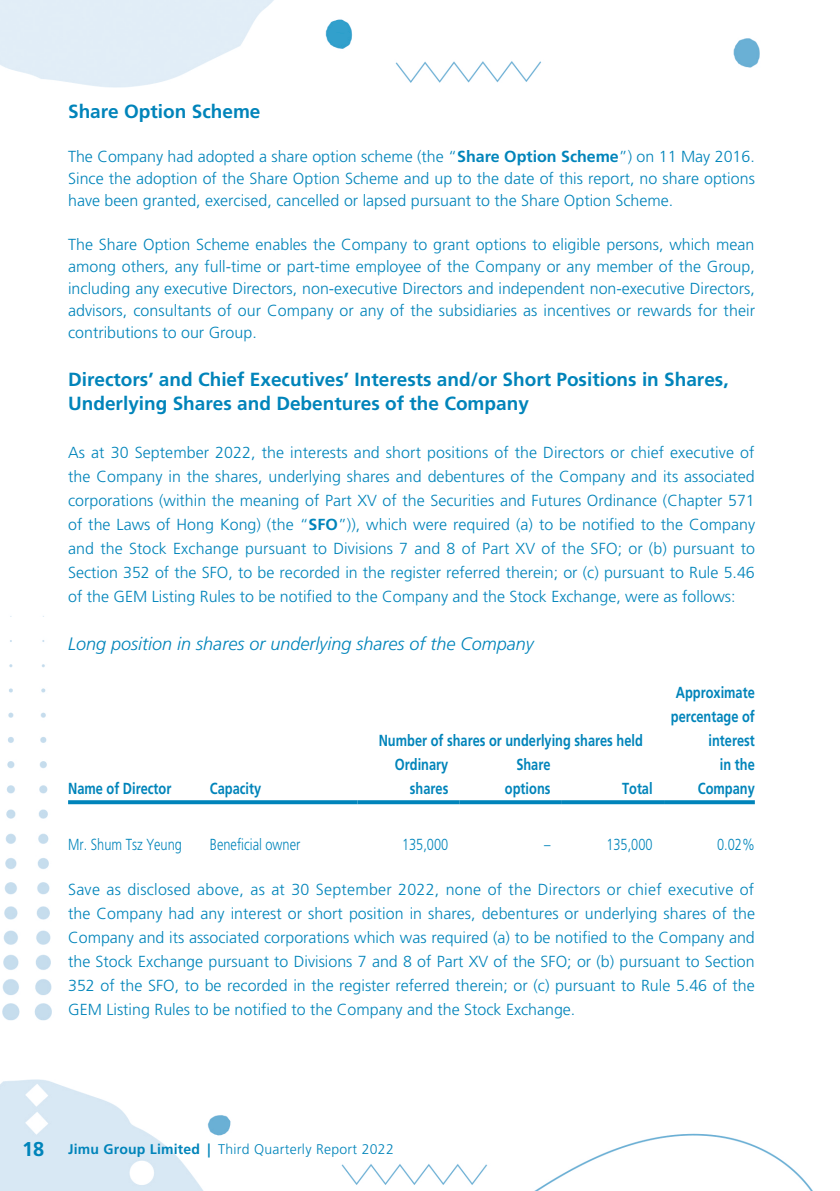
<style>
.page{position:relative;width:840px;height:1191px;background:#fff}
.page>*{position:absolute;margin:0;border:0;box-sizing:border-box;transform-origin:0 0}
.t1{font:700 19px/24px "Frutiger LT Std";color:#0084ba}
.t2{font:italic 300 18px "Frutiger LT Std";color:#0084ba}
.t3{font:300 16px/24px "Frutiger LT Std";color:#0084ba;text-align:justify}
.t4{font:700 16px/24px "Frutiger LT Std";color:#0084ba;text-align:right;scale:.8 1}
.t5{font:300 16px "Frutiger LT Std";color:#0084ba;scale:.8 1}
.t6{font:300 14px "Frutiger LT Std";letter-spacing:.02em;color:#0084ba}
.s1{font-weight:700}
.s2{font-weight:700;font-size:20px}
</style>
<div class="page">
<img style="left:0;top:0;width:813px;height:1191px">
<svg style="left:68px;top:800px;width:142px;height:4px"></svg>
<svg style="left:210px;top:800px;width:147px;height:4px"></svg>
<svg style="left:357px;top:800px;width:102px;height:4px"></svg>
<svg style="left:459px;top:800px;width:102px;height:4px"></svg>
<svg style="left:561px;top:800px;width:102px;height:4px"></svg>
<svg style="left:663px;top:800px;width:91px;height:4px"></svg>
<p class="t1" style="left:68px;top:99px;width:194px">Share Option Scheme</p>
<p class="t3" style="left:68px;top:146px;width:688px;line-height:22px">The Company had adopted a share option scheme (the “<span class="s1">Share Option Scheme</span>”) on 11 May 2016.<br>Since the adoption of the Share Option Scheme and up to the date of this report, no share options have been granted, exercised, cancelled or lapsed pursuant to the Share Option Scheme.</p>
<p class="t3" style="left:68px;top:234px;width:688px;line-height:22px">The Share Option Scheme enables the Company to grant options to eligible persons, which mean among others, any full-time or part-time employee of the Company or any member of the Group, including any executive Directors, non-executive Directors and independent non-executive Directors, advisors, consultants of our Company or any of the subsidiaries as incentives or rewards for their contributions to our Group.</p>
<p class="t1" style="left:68px;top:367px;width:661px">Directors’ and Chief Executives’ Interests and/or Short Positions in Shares,<br>Underlying Shares and Debentures of the Company</p>
<p class="t3" style="left:68px;top:441px;width:688px">As at 30 September 2022, the interests and short positions of the Directors or chief executive of the Company in the shares, underlying shares and debentures of the Company and its associated corporations (within the meaning of Part XV of the Securities and Futures Ordinance (Chapter 571 of the Laws of Hong Kong) (the “<span class="s1">SFO</span>”)), which were required (a) to be notified to the Company and the Stock Exchange pursuant to Divisions 7 and 8 of Part XV of the SFO; or (b) pursuant to Section 352 of the SFO, to be recorded in the register referred therein; or (c) pursuant to Rule 5.46 of the GEM Listing Rules to be notified to the Company and the Stock Exchange, were as follows:</p>
<p class="t2" style="left:68px;top:633px;width:467px">Long position in shares or underlying shares of the Company</p>
<p class="t4" style="left:68px;top:776px;width:130px">Name of Director</p>
<p class="t4" style="left:210px;top:776px;width:66px">Capacity</p>
<p class="t4" style="left:378px;top:728px;width:331px">Number of shares or underlying shares held</p>
<p class="t4" style="left:395px;top:752px;width:68px">Ordinary shares</p>
<p class="t4" style="left:504px;top:752px;width:58px">Share options</p>
<p class="t4" style="left:621px;top:776px;width:40px">Total</p>
<p class="t4" style="left:670px;top:680px;width:106px">Approximate percentage of interest</p>
<p class="t4" style="left:697px;top:752px;width:73px">in the<br>Company</p>
<p class="t5" style="left:68px;top:835px;width:144px">Mr. Shum Tsz Yeung</p>
<p class="t5" style="left:210px;top:835px;width:114px">Beneficial owner</p>
<p class="t5" style="left:402px;top:835px;width:59px">135,000</p>
<p class="t5" style="left:544px;top:835px;width:10px">–</p>
<p class="t5" style="left:606px;top:835px;width:59px">135,000</p>
<p class="t5" style="left:716px;top:835px;width:49px">0.02%</p>
<p class="t3" style="left:68px;top:877px;width:688px">Save as disclosed above, as at 30 September 2022, none of the Directors or chief executive of the Company had any interest or short position in shares, debentures or underlying shares of the Company and its associated corporations which was required (a) to be notified to the Company and the Stock Exchange pursuant to Divisions 7 and 8 of Part XV of the SFO; or (b) pursuant to Section 352 of the SFO, to be recorded in the register referred therein; or (c) pursuant to Rule 5.46 of the GEM Listing Rules to be notified to the Company and the Stock Exchange.</p>
<p class="t6" style="left:22px;top:1141px;width:373px"><span class="s2">18</span> <span class="s1">Jimu Group Limited |</span> Third Quarterly Report 2022</p>
</div>
